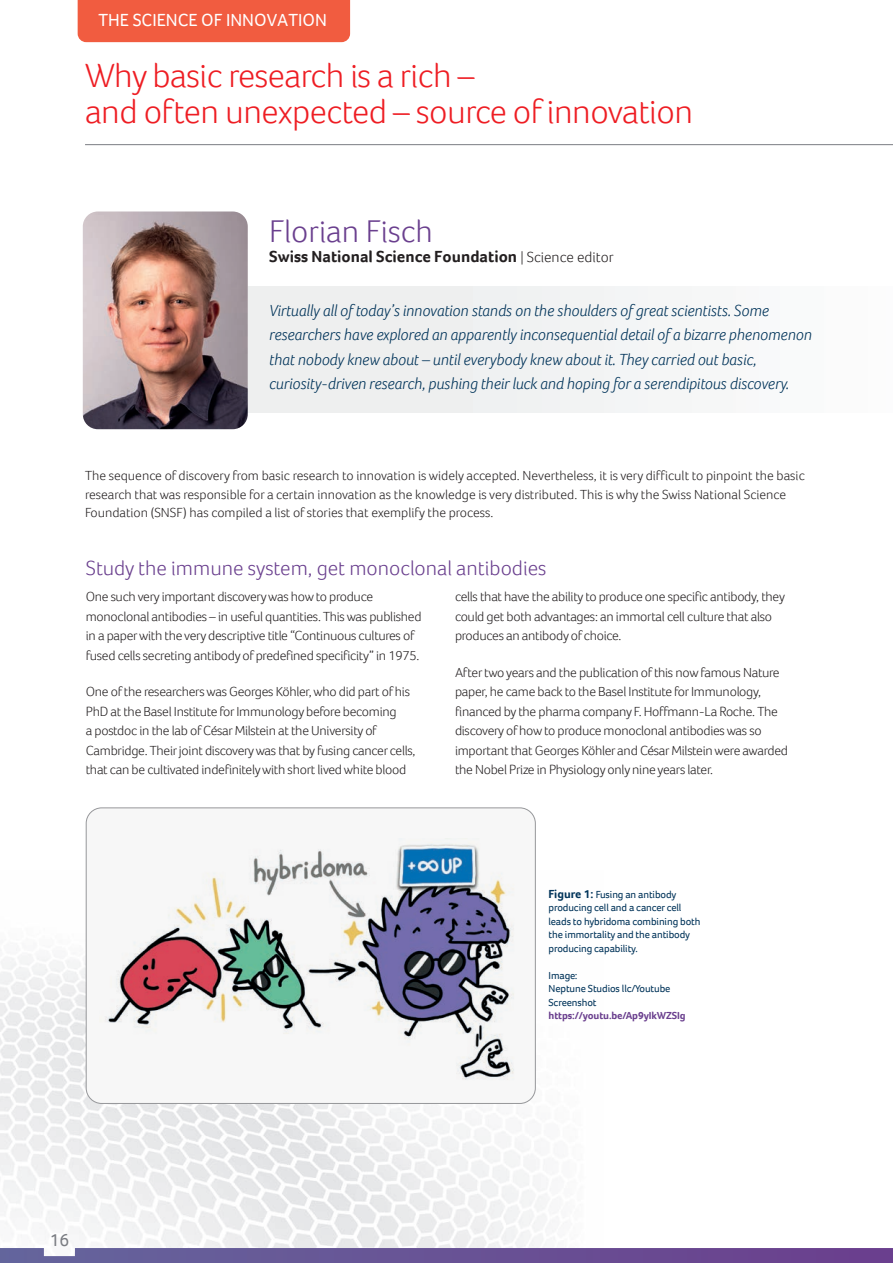
<style>
.page{position:relative;width:893px;height:1263px;background:#fff}
.page>*{position:absolute;margin:0;border:0;box-sizing:border-box;transform-origin:0 0}
.t1{font:300 34.5px/36px "Foco";letter-spacing:-.015em;color:#ee1d23}
.t2{font:300 32.25px "Foco";color:#6a3f8e}
.t3{font:300 21px "Foco";color:#6a3f8e}
.t4{font:18px "Foco";color:#fff}
.t5{font:18px "Foco";color:#7a7c82}
.t6{font:italic 300 16.5px/24.6px "Foco";color:#003359}
.t7{font:700 16.5px "Foco";color:#231f20}
.t8{font:300 13.5px/19.5px "Foco";letter-spacing:-.02em;color:#231f20}
.t9{font:300 13.5px/18.8px "Foco";color:#231f20}
.t10{font:10.5px/13.5px "Foco";letter-spacing:-.01em;color:#003359}
.t11{font:700 10.5px "Foco";letter-spacing:-.01em;color:#6a3f8e}
.s1{font-weight:300;font-size:13.5px}
.s2{font-weight:300;font-size:15px}
.s3{font-weight:700;font-size:12px}
</style>
<div class="page">
<img style="left:0;top:871px;width:564px;height:377px">
<hr style="left:85px;top:144px;width:808px;height:1px;background:#7a7c82">
<div style="left:248px;top:287px;width:645px;height:125px;background:#f2f3f3"></div>
<svg style="left:0;top:1248px;width:893px;height:15px;background:#6a5596"></svg>
<img style="left:83px;top:211px;width:165px;height:218px">
<div style="left:78px;top:0;width:272px;height:42px;background:#f15c40"></div>
<div style="left:86px;top:808px;width:449px;height:295px;background:#f7f7f7;border-radius:16px"></div>
<img style="left:105px;top:844px;width:409px;height:236px">
<div style="left:86px;top:807px;width:450px;height:297px;border:1px solid #96979a;border-radius:16px"></div>
<h3 class="t4" style="left:99px;top:8px;width:230px">THE SCIENCE OF INNOVATION</h3>
<h1 class="t1" style="left:85px;top:57px;width:610px">Why basic research is a rich –<br>and often unexpected – source of innovation</h1>
<h2 class="t2" style="left:269px;top:210px;width:165px">Florian Fisch</h2>
<p class="t7" style="left:269px;top:245px;width:346px">Swiss National Science Foundation <span class="s1">|</span> <span class="s2">Science editor</span></p>
<p class="t6" style="left:269px;top:297px;width:544px">Virtually all of today’s innovation stands on the shoulders of great scientists. Some researchers have explored an apparently inconsequential detail of a bizarre phenomenon that nobody knew about – until everybody knew about it. They carried out basic, curiosity-driven research, pushing their luck and hoping for a serendipitous discovery.</p>
<p class="t9" style="left:85px;top:466px;width:721px">The sequence of discovery from basic research to innovation is widely accepted. Nevertheless, it is very difficult to pinpoint the basic research that was responsible for a certain innovation as the knowledge is very distributed. This is why the Swiss National Science<br>Foundation (SNSF) has compiled a list of stories that exemplify the process.</p>
<h3 class="t3" style="left:86px;top:554px;width:462px">Study the immune system, get monoclonal antibodies</h3>
<p class="t8" style="left:86px;top:587px;width:337px">One such very important discovery was how to produce monoclonal antibodies – in useful quantities. This was published in a paper with the very descriptive title “Continuous cultures of fused cells secreting antibody of predefined specificity” in 1975.</p>
<p class="t8" style="left:86px;top:682px;width:331px">One of the researchers was Georges Köhler, who did part of his PhD at the Basel Institute for Immunology before becoming<br>a postdoc in the lab of César Milstein at the University of Cambridge. Their joint discovery was that by fusing cancer cells, that can be cultivated indefinitely with short lived white blood</p>
<p class="t8" style="left:455px;top:587px;width:331px">cells that have the ability to produce one specific antibody, they could get both advantages: an immortal cell culture that also produces an antibody of choice.</p>
<p class="t8" style="left:455px;top:662px;width:335px">After two years and the publication of this now famous Nature paper, he came back to the Basel Institute for Immunology, financed by the pharma company F. Hoffmann-La Roche. The discovery of how to produce monoclonal antibodies was so important that Georges Köhler and César Milstein were awarded the Nobel Prize in Physiology only nine years later.</p>
<p class="t10" style="left:549px;top:887px;width:154px"><span class="s3">Figure 1:</span> Fusing an antibody producing cell and a cancer cell leads to hybridoma combining both the immortality and the antibody producing capability.</p>
<p class="t10" style="left:549px;top:968px;width:123px">Image:<br>Neptune Studios llc/Youtube<br>Screenshot</p>
<p class="t11" style="left:549px;top:1009px;width:139px">https://youtu.be/Ap9yIkWZSIg</p>
<h3 class="t5" style="left:50px;top:1228px;width:21px">16</h3>
</div>
